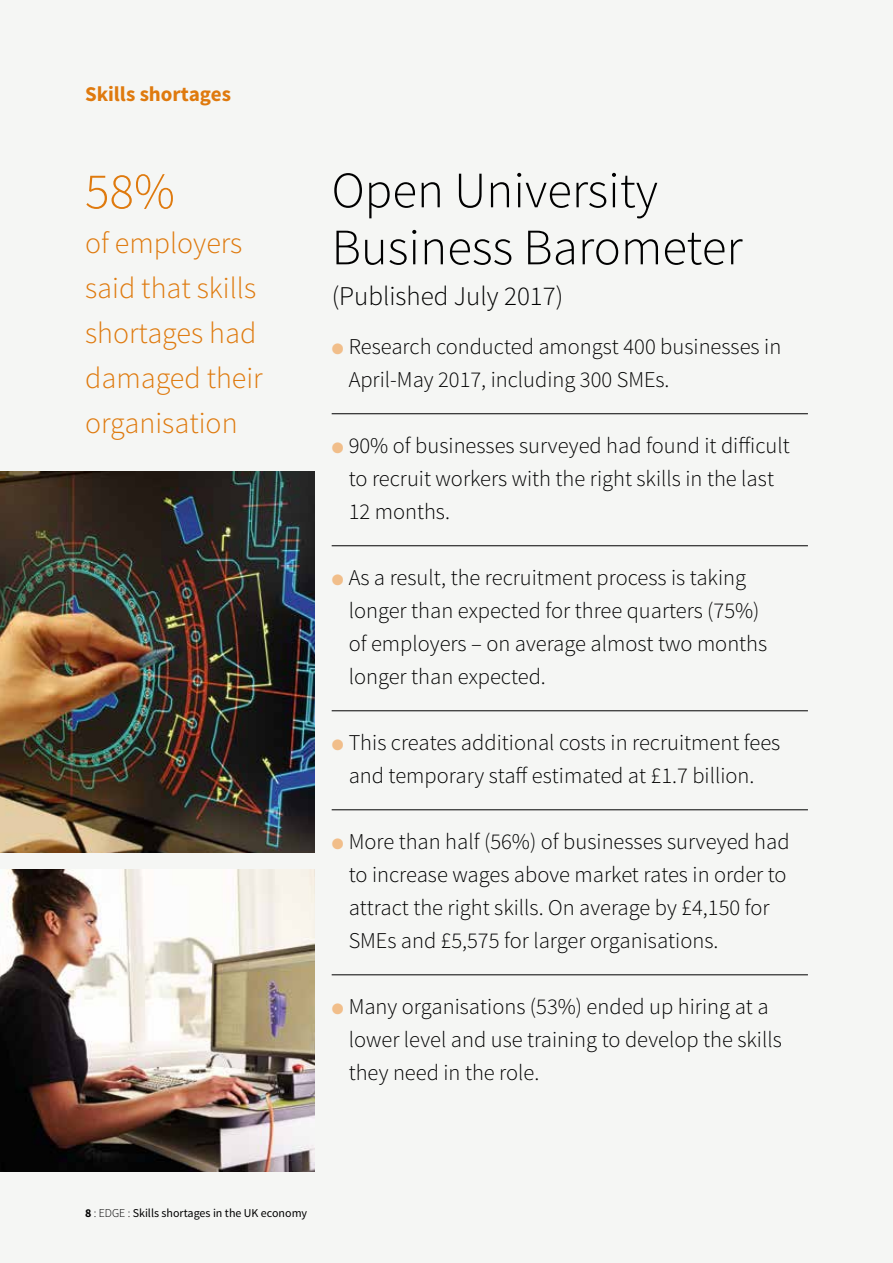
<style>
.page{position:relative;width:893px;height:1263px;background:#f5f6f4}
.page>*{position:absolute;margin:0;border:0;box-sizing:border-box;transform-origin:0 0}
.t1{font:300 51px/57px "Source Sans Pro";color:#000}
.t2{font:300 51px "Source Sans Pro";color:#df7a0e}
.t3{font:300 30px/45px "Source Sans Pro";color:#df7a0e}
.t4{font:300 27px "Source Sans Pro";color:#000}
.t5{font:300 22.5px/33px "Source Sans Pro";color:#000}
.t6{font:italic 21px "Source Sans Pro";color:#df7a0e}
.t7{font:700 21px "Source Sans Pro";color:#df7a0e}
.t8{font:12px "Source Sans Pro";color:#000}
.s1{font-weight:700;font-style:normal}
.s2{color:#f1be8a}
.s3{font-weight:700}
.s4{font-weight:300}
</style>
<div class="page">
<hr style="left:332px;top:413px;width:476px;height:1px;background:#000">
<hr style="left:332px;top:545px;width:476px;height:1px;background:#000">
<hr style="left:332px;top:710px;width:476px;height:1px;background:#000">
<hr style="left:332px;top:809px;width:476px;height:1px;background:#000">
<hr style="left:332px;top:974px;width:476px;height:1px;background:#000">
<img style="left:0;top:472px;width:315px;height:381px">
<img style="left:0;top:870px;width:315px;height:301px">
<p class="t6" style="left:85px;top:81px;width:161px"><span class="s1">Heading:</span> qualifier</p>
<p class="t7" style="left:85px;top:80px;width:147px">Skills shortages</p>
<h1 class="t2" style="left:85px;top:160px;width:91px">58%</h1>
<h2 class="t3" style="left:85px;top:221px;width:179px">of employers said that skills shortages had damaged their organisation</h2>
<h1 class="t1" style="left:332px;top:162px;width:412px">Open University<br>Business Barometer</h1>
<p class="t4" style="left:332px;top:279px;width:233px">(Published July 2017)</p>
<p class="t5" style="left:349px;top:330px;width:434px;text-indent:-17px"><span class="s2">●</span> Research conducted amongst 400 businesses in<br>April-May 2017, including 300 SMEs.</p>
<p class="t5" style="left:349px;top:429px;width:443px;text-indent:-17px"><span class="s2">●</span> 90% of businesses surveyed had found it difficult to recruit workers with the right skills in the last<br>12 months.</p>
<p class="t5" style="left:349px;top:561px;width:420px;text-indent:-17px"><span class="s2">●</span> As a result, the recruitment process is taking longer than expected for three quarters (75%) of employers – on average almost two months longer than expected.</p>
<p class="t5" style="left:332px;top:726px;width:450px;text-align:center"><span class="s2">●</span> This creates additional costs in recruitment fees and temporary staff estimated at £1.7 billion.</p>
<p class="t5" style="left:349px;top:825px;width:442px;text-indent:-17px"><span class="s2">●</span> More than half (56%) of businesses surveyed had to increase wages above market rates in order to attract the right skills. On average by £4,150 for SMEs and £5,575 for larger organisations.</p>
<p class="t5" style="left:349px;top:990px;width:435px;text-indent:-17px"><span class="s2">●</span> Many organisations (53%) ended up hiring at a lower level and use training to develop the skills they need in the role.</p>
<p class="t8" style="left:85px;top:1205px;width:224px"><span class="s3">8</span> <span class="s4">: EDGE :</span> Skills shortages in the UK economy</p>
</div>
